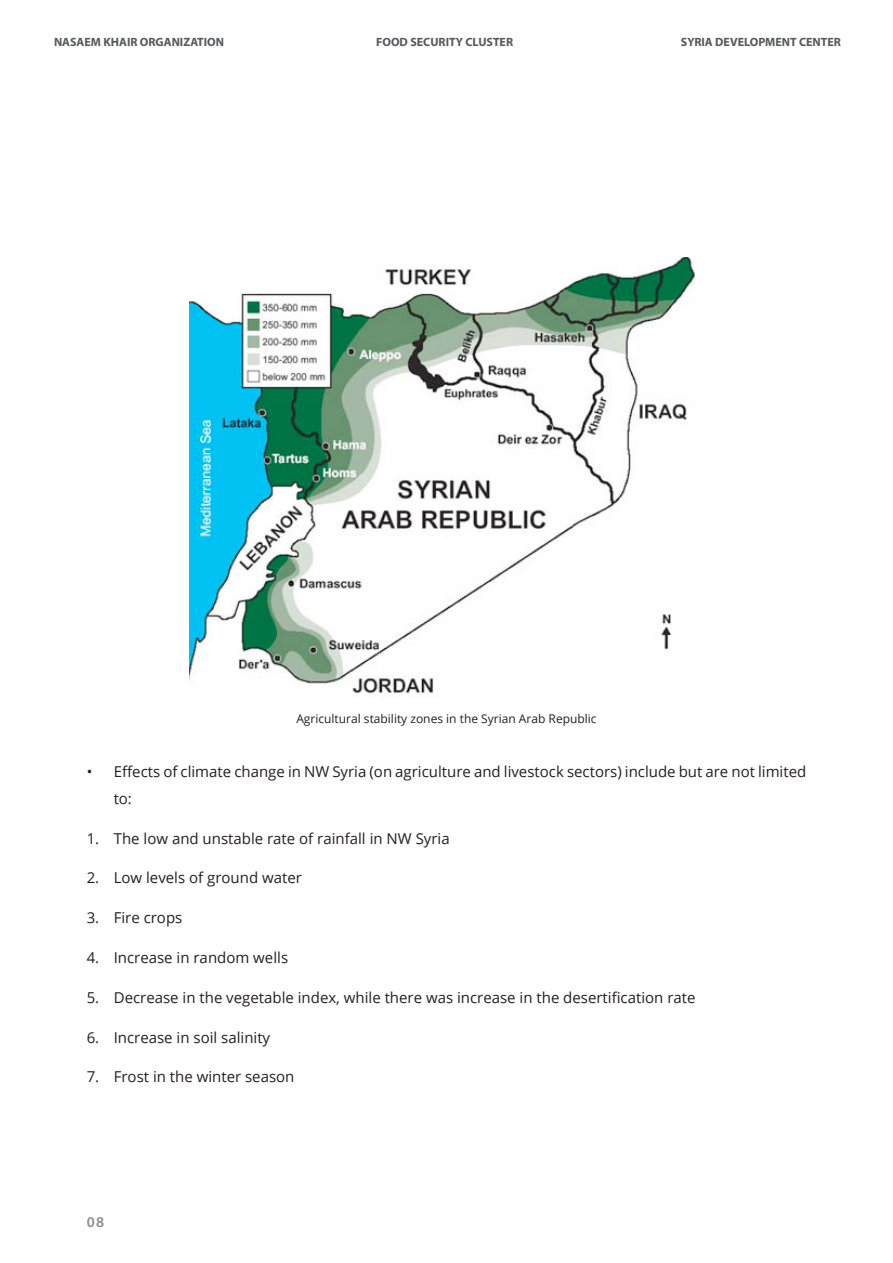
<style>
.page{position:relative;width:893px;height:1263px;background:#fff}
.page>*{position:absolute;margin:0;border:0;box-sizing:border-box;transform-origin:0 0}
.t1{font:15px/27px "Open Sans";color:#231f20}
.t2{font:600 15px "Myriad Pro";color:#8b8d90}
.t3{font:700 12px "Myriad Pro";color:#57585a}
.X_Body{font:12px "Open Sans";color:#231f20}
</style>
<div class="page">
<img style="left:189px;top:257px;width:506px;height:437px">
<p class="t3" style="left:54px;top:34px;width:172px">NASAEM KHAIR ORGANIZATION</p>
<p class="t3" style="left:376px;top:34px;width:139px">FOOD SECURITY CLUSTER</p>
<p class="t3" style="left:681px;top:34px;width:162px">SYRIA DEVELOPMENT CENTER</p>
<p class="X_Body" style="left:296px;top:710px;width:302px">Agricultural stability zones in the Syrian Arab Republic</p>
<p class="t1" style="left:114px;top:758px;width:694px;text-indent:-27px">• Effects of climate change in NW Syria (on agriculture and livestock sectors) include but are not limited to:</p>
<p class="t1" style="left:87px;top:824px;width:364px">1. The low and unstable rate of rainfall in NW Syria</p>
<p class="t1" style="left:87px;top:864px;width:217px">2. Low levels of ground water</p>
<p class="t1" style="left:87px;top:904px;width:97px">3. Fire crops</p>
<p class="t1" style="left:87px;top:944px;width:203px">4. Increase in random wells</p>
<p class="t1" style="left:87px;top:983px;width:610px">5. Decrease in the vegetable index, while there was increase in the desertification rate</p>
<p class="t1" style="left:87px;top:1023px;width:185px">6. Increase in soil salinity</p>
<p class="t1" style="left:87px;top:1063px;width:209px">7. Frost in the winter season</p>
<p class="t2" style="left:87px;top:1212px;width:19px">08</p>
</div>
